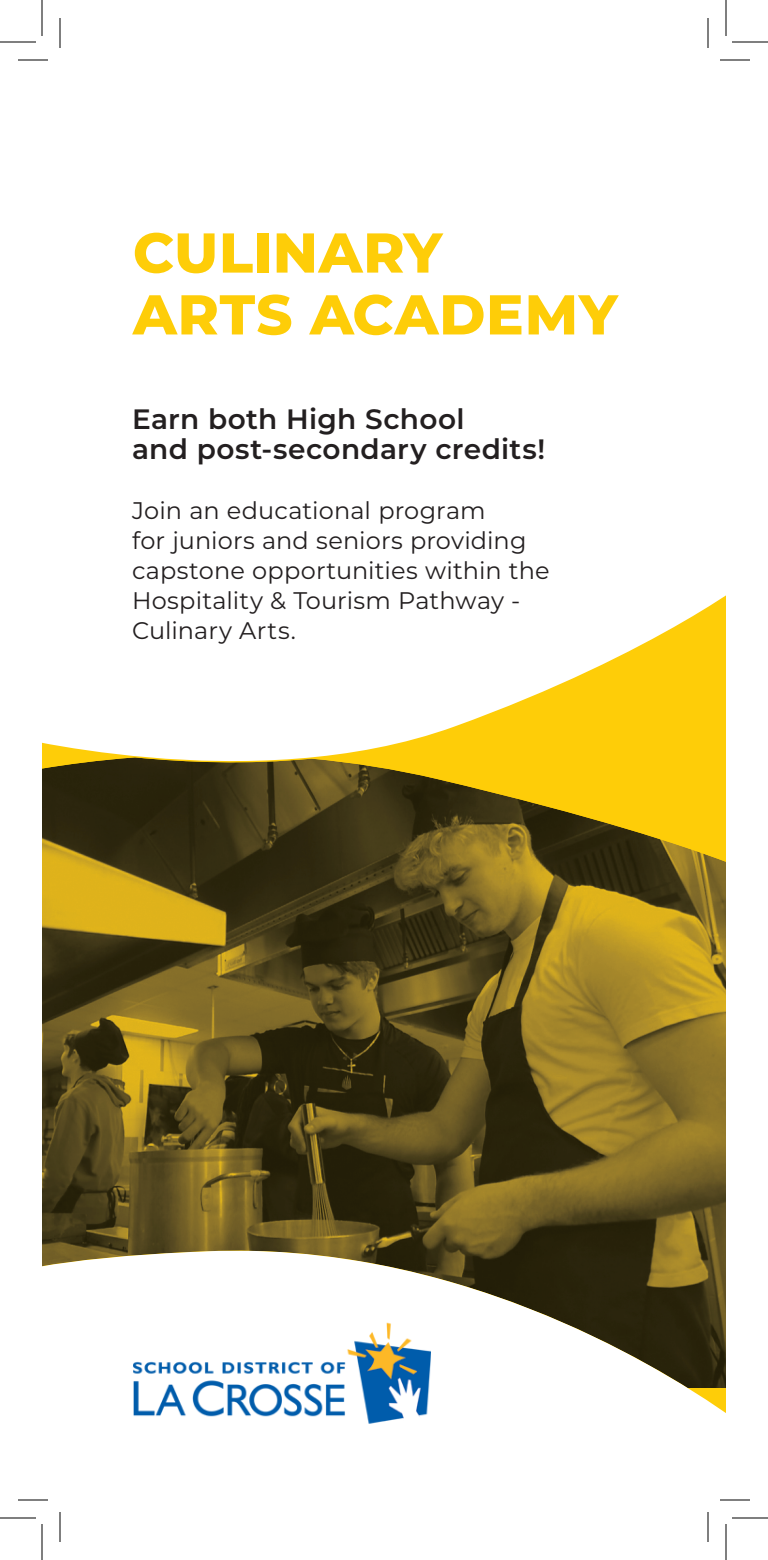
<style>
.page{position:relative;width:768px;height:1560px;background:#fff}
.page>*{position:absolute;margin:0;border:0;box-sizing:border-box;transform-origin:0 0}
.t1{font:800 56px/61.8px "Montserrat";letter-spacing:.01em;color:#fecd08}
.t2{font:600 28px/30px "Montserrat";letter-spacing:.01em;color:#231f20}
.t3{font:24px/30px "Montserrat";letter-spacing:.005em;color:#231f20}
</style>
<div class="page">
<svg style="left:42px;top:595px;width:684px;height:162px"></svg>
<svg style="left:133px;top:1388px;width:593px;height:36px"></svg>
<img style="left:42px;top:757px;width:684px;height:631px">
<hr style="left:18px;top:60px;width:30px;height:1px;background:#000">
<hr style="left:720px;top:60px;width:30px;height:1px;background:#000">
<hr style="left:18px;top:1500px;width:30px;height:1px;background:#000">
<hr style="left:720px;top:1500px;width:30px;height:1px;background:#000">
<hr style="left:60px;top:18px;width:1px;height:30px;background:#000">
<hr style="left:60px;top:1512px;width:1px;height:30px;background:#000">
<hr style="left:708px;top:18px;width:1px;height:30px;background:#000">
<hr style="left:708px;top:1512px;width:1px;height:30px;background:#000">
<hr style="left:0;top:42px;width:36px;height:1px;background:#000">
<hr style="left:732px;top:42px;width:36px;height:1px;background:#000">
<hr style="left:0;top:1518px;width:36px;height:1px;background:#000">
<hr style="left:732px;top:1518px;width:36px;height:1px;background:#000">
<hr style="left:42px;top:0;width:1px;height:36px;background:#000">
<hr style="left:42px;top:1524px;width:1px;height:36px;background:#000">
<hr style="left:726px;top:0;width:1px;height:36px;background:#000">
<hr style="left:726px;top:1524px;width:1px;height:36px;background:#000">
<h1 class="t1" style="left:133px;top:225px;width:486px">CULINARY<br>ARTS ACADEMY</h1>
<p class="t2" style="left:132px;top:406px;width:415px">Earn both High School<br>and post-secondary credits!</p>
<p class="t3" style="left:132px;top:498px;width:419px">Join an educational program<br>for juniors and seniors providing capstone opportunities within the<br>Hospitality &amp; Tourism Pathway -<br>Culinary Arts.</p>
</div>
